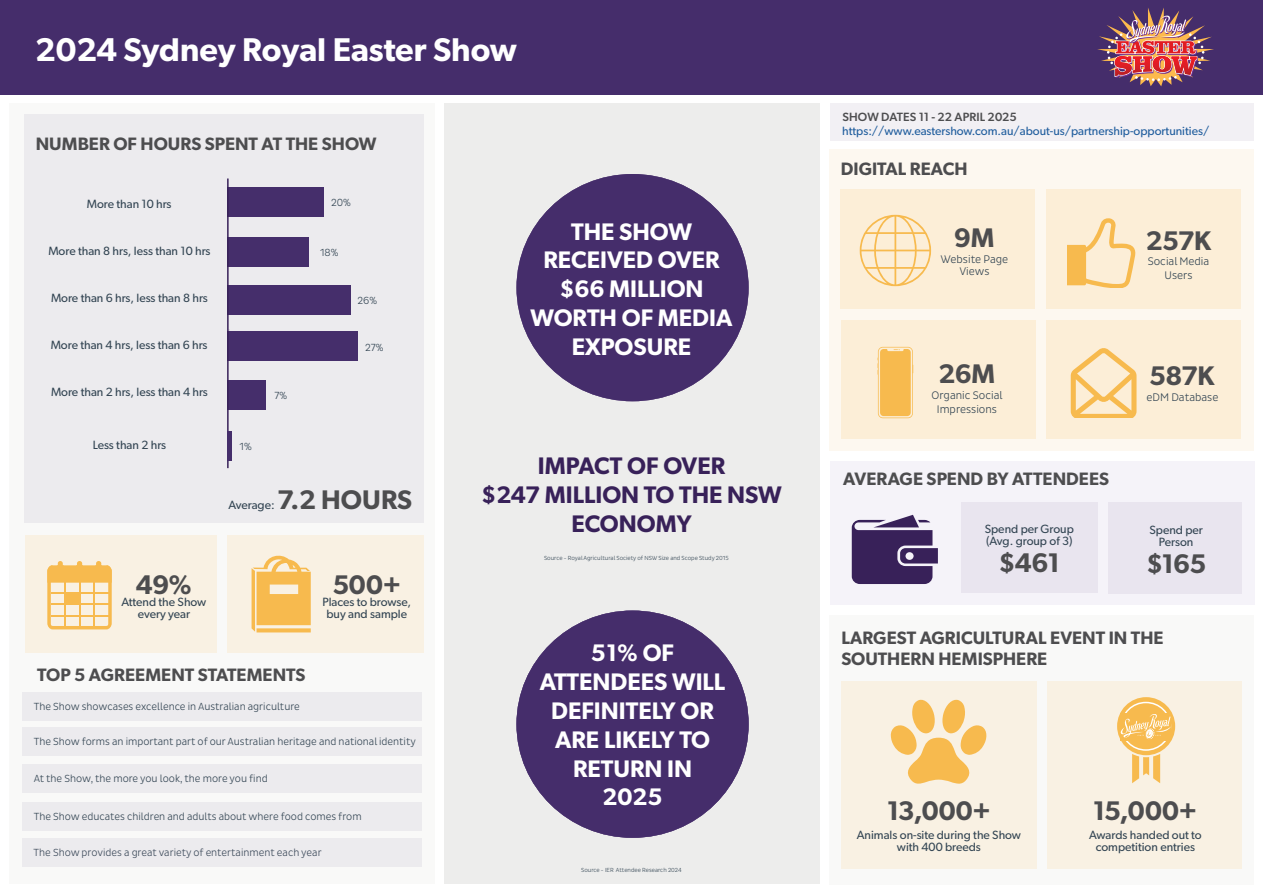
<style>
.page{position:relative;width:1263px;height:893px;background:#fff}
.page>*{position:absolute;margin:0;border:0;box-sizing:border-box;transform-origin:0 0}
.t1{font:600 33px "Gibson";color:#fff}
.t2{font:600 27px "Gibson";letter-spacing:-.015em;color:#4d4d4f}
.t3{font:600 24px/28.8px "Gibson";color:#fff;text-align:center}
.t4{font:600 24px/28.8px "Gibson";color:#382159;text-align:center}
.t5{font:600 18px/21px "Gibson";letter-spacing:.005em;color:#4d4d4f}
.t6{font:12px/12px "Gibson";color:#334553;text-align:center}
.t7{font:12px "Gibson";color:#215e9e}
.t8{font:500 12px "Gibson";letter-spacing:.005em;color:#4d4d4f}
.t9{font:300 11.25px/13.5px "Pluto Sans Cond";color:#334553;text-align:center}
.t10{font:300 10.5px "Pluto Sans Cond";color:#334553}
.t11{font:300 6px "Pluto Sans Cond";color:#334553}
</style>
<div class="page">
<div style="left:0;top:0;width:1263px;height:94px;background:#452d6b"></div>
<div style="left:9px;top:103px;width:426px;height:781px;background:#f9f9f8"></div>
<div style="left:227px;top:535px;width:197px;height:118px;background:#f9f1e3"></div>
<div style="left:24px;top:114px;width:400px;height:409px;background:#ecebee"></div>
<div style="left:829px;top:615px;width:425px;height:269px;background:#f9f9f8"></div>
<div style="left:444px;top:103px;width:376px;height:781px;background:#ededec"></div>
<svg style="left:516px;top:174px;width:233px;height:227px;fill:#452d6b"></svg>
<svg style="left:516px;top:611px;width:233px;height:227px;fill:#452d6b"></svg>
<div style="left:830px;top:461px;width:425px;height:144px;background:#f5f3f9"></div>
<svg style="left:852px;top:515px;width:86px;height:69px"></svg>
<div style="left:961px;top:502px;width:136px;height:91px;background:#e9e5ef"></div>
<div style="left:25px;top:535px;width:191px;height:118px;background:#f9f1e3"></div>
<svg style="left:47px;top:565px;width:65px;height:64px"></svg>
<div style="left:58px;top:561px;width:5px;height:15px;background:#f7ba4e;border-radius:2px"></div>
<div style="left:77px;top:561px;width:5px;height:15px;background:#f7ba4e;border-radius:3px"></div>
<div style="left:96px;top:561px;width:5px;height:15px;background:#f7ba4e;border-radius:3px"></div>
<div style="left:227px;top:237px;width:82px;height:30px;background:#452e6b"></div>
<div style="left:227px;top:285px;width:124px;height:30px;background:#452e6b"></div>
<div style="left:227px;top:380px;width:39px;height:30px;background:#452e6b"></div>
<div style="left:227px;top:188px;width:96px;height:29px;background:#452e6b"></div>
<div style="left:227px;top:331px;width:131px;height:30px;background:#452e6b"></div>
<hr style="left:227px;top:178px;width:2px;height:290px;background:#382159">
<div style="left:829px;top:150px;width:425px;height:301px;background:#fdf8f0"></div>
<div style="left:1046px;top:190px;width:195px;height:119px;background:#fceed7"></div>
<div style="left:842px;top:320px;width:194px;height:119px;background:#fceed7"></div>
<div style="left:841px;top:190px;width:194px;height:119px;background:#fceed7"></div>
<div style="left:1046px;top:320px;width:195px;height:119px;background:#fceed7"></div>
<div style="left:227px;top:431px;width:5px;height:30px;background:#452e6b"></div>
<div style="left:1109px;top:502px;width:133px;height:91px;background:#e9e5ef"></div>
<div style="left:841px;top:681px;width:195px;height:188px;background:#f9f1e3"></div>
<div style="left:1047px;top:681px;width:195px;height:188px;background:#f9f1e3"></div>
<svg style="left:891px;top:699px;width:96px;height:85px"></svg>
<svg style="left:252px;top:556px;width:59px;height:76px"></svg>
<div style="left:830px;top:103px;width:424px;height:37px;background:#f2f0f4"></div>
<div style="left:23px;top:692px;width:399px;height:28px;background:#ecebee"></div>
<div style="left:23px;top:727px;width:399px;height:29px;background:#ecebee"></div>
<div style="left:23px;top:764px;width:399px;height:28px;background:#ecebee"></div>
<div style="left:23px;top:802px;width:399px;height:29px;background:#ecebee"></div>
<div style="left:23px;top:839px;width:399px;height:28px;background:#ecebee"></div>
<svg style="left:877px;top:347px;width:36px;height:71px;background:#f7c163"></svg>
<svg style="left:1068px;top:218px;width:68px;height:70px"></svg>
<svg style="left:860px;top:215px;width:71px;height:71px"></svg>
<svg style="left:1071px;top:348px;width:65px;height:70px"></svg>
<img style="left:1097px;top:8px;width:117px;height:78px">
<svg style="left:1117px;top:697px;width:58px;height:86px"></svg>
<h1 class="t1" style="left:35px;top:30px;width:483px">2024 Sydney Royal Easter Show</h1>
<h3 class="t5" style="left:36px;top:132px;width:342px">NUMBER OF HOURS SPENT AT THE SHOW</h3>
<p class="t6" style="left:87px;top:197px;width:86px">More than 10 hrs</p>
<p class="t10" style="left:331px;top:197px;width:21px">20%</p>
<p class="t6" style="left:48px;top:245px;width:164px">More than 8 hrs, less than 10 hrs</p>
<p class="t10" style="left:320px;top:246px;width:20px">18%</p>
<p class="t6" style="left:51px;top:292px;width:158px">More than 6 hrs, less than 8 hrs</p>
<p class="t6" style="left:51px;top:339px;width:158px">More than 4 hrs, less than 6 hrs</p>
<p class="t6" style="left:51px;top:385px;width:158px">More than 2 hrs, less than 4 hrs</p>
<p class="t6" style="left:93px;top:439px;width:75px">Less than 2 hrs</p>
<p class="t10" style="left:240px;top:440px;width:14px">1%</p>
<p class="t10" style="left:274px;top:389px;width:14px">7%</p>
<p class="t10" style="left:357px;top:295px;width:21px">26%</p>
<p class="t10" style="left:365px;top:341px;width:20px">27%</p>
<p class="t6" style="left:229px;top:498px;width:48px">Average:</p>
<h2 class="t2" style="left:277px;top:483px;width:137px">7.2 HOURS</h2>
<h2 class="t2" style="left:136px;top:568px;width:58px">49%</h2>
<p class="t6" style="left:121px;top:595px;width:86px">Attend the Show every year</p>
<h2 class="t2" style="left:332px;top:568px;width:70px">500+</h2>
<p class="t6" style="left:322px;top:595px;width:90px">Places to browse, buy and sample</p>
<h3 class="t5" style="left:37px;top:664px;width:270px">TOP 5 AGREEMENT STATEMENTS</h3>
<p class="t10" style="left:34px;top:701px;width:268px">The Show showcases excellence in Australian agriculture</p>
<p class="t10" style="left:34px;top:736px;width:384px">The Show forms an important part of our Australian heritage and national identity</p>
<p class="t10" style="left:34px;top:772px;width:235px">At the Show, the more you look, the more you find</p>
<p class="t10" style="left:34px;top:811px;width:329px">The Show educates children and adults about where food comes from</p>
<p class="t10" style="left:34px;top:846px;width:290px">The Show provides a great variety of entertainment each year</p>
<h3 class="t3" style="left:531px;top:216px;width:203px">THE SHOW<br>RECEIVED OVER $66 MILLION<br>WORTH OF MEDIA<br>EXPOSURE</h3>
<h3 class="t4" style="left:481px;top:451px;width:302px">IMPACT OF OVER<br>$247 MILLION TO THE NSW<br>ECONOMY</h3>
<p class="t11" style="left:544px;top:554px;width:186px">Source - Royal Agricultural Society of NSW Size and Scope Study 2015</p>
<h3 class="t3" style="left:540px;top:638px;width:187px">51% OF<br>ATTENDEES WILL<br>DEFINITELY OR<br>ARE LIKELY TO<br>RETURN IN<br>2025</h3>
<p class="t11" style="left:581px;top:866px;width:102px">Source - IER Attendee Research 2024</p>
<p class="t8" style="left:842px;top:110px;width:176px">SHOW DATES 11 - 22 APRIL 2025</p>
<p class="t7" style="left:842px;top:123px;width:368px">https://www.eastershow.com.au/about-us/partnership-opportunities/</p>
<h3 class="t5" style="left:841px;top:158px;width:128px">DIGITAL REACH</h3>
<h2 class="t2" style="left:954px;top:221px;width:42px">9M</h2>
<p class="t9" style="left:940px;top:253px;width:69px;line-height:12px">Website Page<br>Views</p>
<h2 class="t2" style="left:939px;top:357px;width:58px">26M</h2>
<p class="t9" style="left:931px;top:389px;width:73px">Organic Social<br>Impressions</p>
<h3 class="t5" style="left:843px;top:467px;width:267px">AVERAGE SPEND BY ATTENDEES</h3>
<p class="t6" style="left:985px;top:523px;width:91px;text-align:left">Spend per Group (Avg. group of 3)</p>
<h2 class="t2" style="left:998px;top:547px;width:63px">$461</h2>
<h2 class="t2" style="left:1146px;top:225px;width:67px">257K</h2>
<p class="t9" style="left:1148px;top:255px;width:63px">Social Media<br>Users</p>
<h2 class="t2" style="left:1149px;top:359px;width:67px">587K</h2>
<p class="t9" style="left:1146px;top:390px;width:73px">eDM Database</p>
<p class="t6" style="left:1149px;top:523px;width:55px">Spend per<br>Person</p>
<h2 class="t2" style="left:1146px;top:547px;width:62px">$165</h2>
<h3 class="t5" style="left:841px;top:627px;width:324px">LARGEST AGRICULTURAL EVENT IN THE<br>SOUTHERN HEMISPHERE</h3>
<h2 class="t2" style="left:887px;top:794px;width:106px">13,000+</h2>
<p class="t6" style="left:857px;top:829px;width:166px">Animals on-site during the Show with 400 breeds</p>
<h2 class="t2" style="left:1093px;top:794px;width:106px">15,000+</h2>
<p class="t6" style="left:1089px;top:829px;width:114px">Awards handed out to competition entries</p>
</div>
